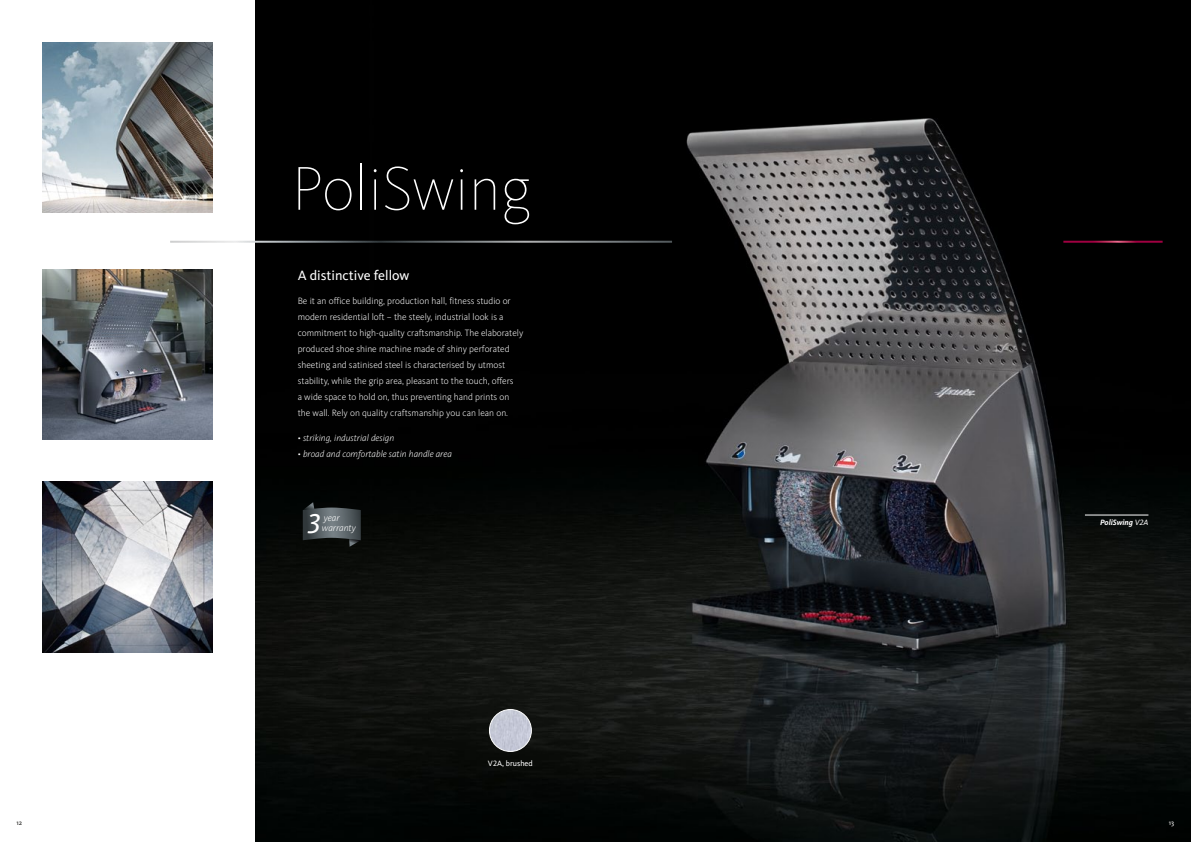
<style>
.page{position:relative;width:1191px;height:842px;background:#fff}
.page>*{position:absolute;margin:0;border:0;box-sizing:border-box;transform-origin:0 0}
.t1{font:100 64px "Kievit OT";color:#fff}
.t2{font:italic 28.2px "Kievit OT";color:#fff}
.t3{font:14px "Kievit OT";color:#fff}
.t4{font:italic 300 9.7px "Kievit OT";color:#fff}
.t5{font:300 9.5px/16px "Kievit OT";color:#fff}
.t6{font:italic 300 9.5px "Kievit OT";color:#fff}
.t7{font:italic 700 8px "Kievit OT";color:#fff}
.t8{font:8px "Kievit OT";color:#fff}
.t9{font:7px "Kievit OT";color:#1a1a18}
.t10{font:7px "Kievit OT";color:#fff}
.s1{font-weight:400}
</style>
<div class="page">
<img style="left:255px;top:0;width:936px;height:842px">
<hr style="left:1063px;top:241px;width:99px;height:2px;background:#fff">
<hr style="left:170px;top:241px;width:502px;height:2px;background:#fff">
<img style="left:43px;top:482px;width:170px;height:170px">
<img style="left:43px;top:269px;width:170px;height:170px">
<img style="left:43px;top:43px;width:170px;height:170px">
<img style="left:489px;top:709px;width:42px;height:42px;border-radius:21px">
<div style="left:489px;top:709px;width:42px;height:43px;border:1px solid #fff;border-radius:50%"></div>
<hr style="left:1085px;top:515px;width:63px;height:1px;background:#fff">
<svg style="left:303px;top:502px;width:58px;height:45px;background:#3d4446"></svg>
<h1 class="t1" style="left:292px;top:150px;width:241px">PoliSwing</h1>
<h3 class="t3" style="left:298px;top:267px;width:113px">A distinctive fellow</h3>
<p class="t5" style="left:298px;top:293px;width:227px">Be it an office building, production hall, fitness studio or modern residential loft – the steely, industrial look is a commitment to high-quality craftsmanship. The elaborately produced shoe shine machine made of shiny perforated sheeting and satinised steel is characterised by utmost stability, while the grip area, pleasant to the touch, offers<br>a wide space to hold on, thus preventing hand prints on the wall. Rely on quality craftsmanship you can lean on.</p>
<p class="t6" style="left:298px;top:432px;width:98px">• striking, industrial design</p>
<p class="t6" style="left:298px;top:448px;width:156px">• broad and comfortable satin handle area</p>
<h2 class="t2" style="left:307px;top:507px;width:14px">3</h2>
<p class="t4" style="left:322px;top:522px;width:35px">warranty</p>
<p class="t4" style="left:324px;top:512px;width:17px">year</p>
<p class="t8" style="left:488px;top:759px;width:46px">V2A, brushed</p>
<p class="t7" style="left:1100px;top:518px;width:50px">PoliSwing <span class="s1">V2A</span></p>
<p class="t9" style="left:17px;top:818px;width:7px">12</p>
<p class="t10" style="left:1168px;top:818px;width:7px">13</p>
</div>
